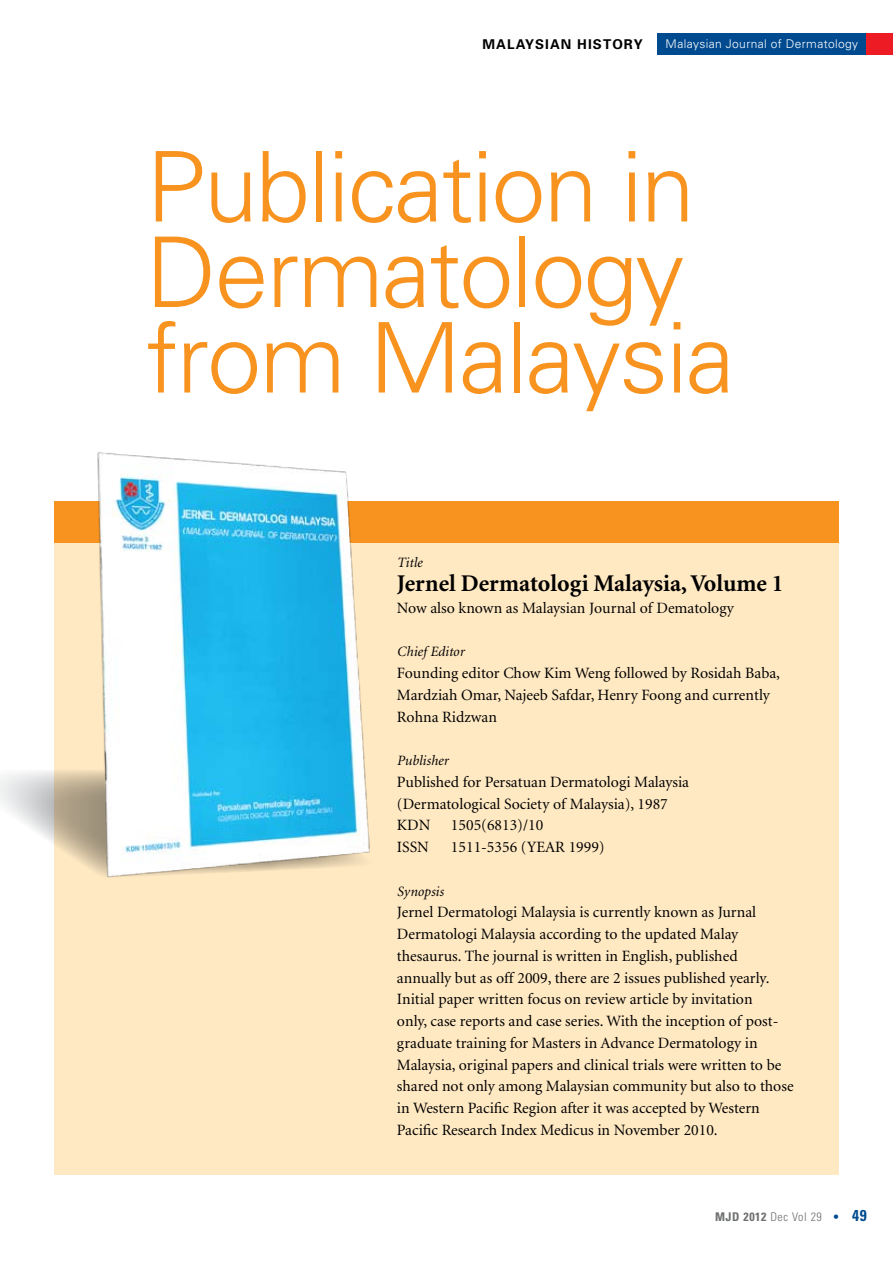
<style>
.page{position:relative;width:893px;height:1263px;background:#fff}
.page>*{position:absolute;margin:0;border:0;box-sizing:border-box;transform-origin:0 0}
.t1{font:300 97.5px/85.5px "Univers";letter-spacing:-.02em;color:#f7931e}
.t2{font:700 24px "Minion";color:#000}
.t3{font:15.75px/21.8px "Minion";color:#000}
.t4{font:italic 14.25px "Minion";color:#000}
.t5{font:700 13.5px "Univers";letter-spacing:.08em;color:#000}
.t6{font:300 12px "Univers";letter-spacing:.03em;color:#fff}
.t7{font:300 condensed 12px "Univers";letter-spacing:.05em;color:#6d6f71}
.s1{font-weight:700}
.s2{color:#004a8f}
.s3{font-weight:700;font-size:15.75px;color:#004a8f}
</style>
<div class="page">
<div style="left:657px;top:33px;width:209px;height:21px;background:#004a8f"></div>
<div style="left:866px;top:33px;width:27px;height:21px;background:#ed1c24"></div>
<div style="left:54px;top:535px;width:785px;height:640px;background:#ffe9c3"></div>
<div style="left:54px;top:502px;width:785px;height:41px;background:#f7931e"></div>
<svg style="left:0;top:771px;width:52px;height:71px"></svg>
<img style="left:52px;top:452px;width:360px;height:426px">
<p class="t5" style="left:482px;top:35px;width:162px">MALAYSIAN HISTORY</p>
<p class="t6" style="left:666px;top:36px;width:194px">Malaysian Journal of Dermatology</p>
<h1 class="t1" style="left:146px;top:141px;width:590px">Publication in<br>Dermatology from Malaysia</h1>
<p class="t4" style="left:397px;top:555px;width:27px">Title</p>
<h2 class="t2" style="left:397px;top:571px;width:388px">Jernel Dermatologi Malaysia, Volume 1</h2>
<p class="t3" style="left:397px;top:597px;width:338px">Now also known as Malaysian Journal of Dematology</p>
<p class="t4" style="left:397px;top:645px;width:69px">Chief Editor</p>
<p class="t3" style="left:397px;top:663px;width:385px">Founding editor Chow Kim Weng followed by Rosidah Baba,<br>Mardziah Omar, Najeeb Safdar, Henry Foong and currently<br>Rohna Ridzwan</p>
<p class="t4" style="left:397px;top:753px;width:53px">Publisher</p>
<p class="t3" style="left:397px;top:771px;width:294px">Published for Persatuan Dermatologi Malaysia (Dermatological Society of Malaysia), 1987<br>KDN</p>
<p class="t3" style="left:451px;top:815px;width:94px">1505(6813)/10</p>
<p class="t3" style="left:397px;top:837px;width:33px">ISSN</p>
<p class="t3" style="left:451px;top:837px;width:155px">1511-5356 (YEAR 1999)</p>
<p class="t4" style="left:397px;top:884px;width:48px">Synopsis</p>
<p class="t3" style="left:397px;top:902px;width:398px">Jernel Dermatologi Malaysia is currently known as Jurnal Dermatologi Malaysia according to the updated Malay thesaurus. The journal is written in English, published annually but as off 2009, there are 2 issues published yearly.<br>Initial paper written focus on review article by invitation<br>only, case reports and case series. With the inception of post&shy;graduate training for Masters in Advance Dermatology in Malaysia, original papers and clinical trials were written to be shared not only among Malaysian community but also to those in Western Pacific Region after it was accepted by Western Pacific Research Index Medicus in November 2010.</p>
<p class="t7" style="left:715px;top:1210px;width:153px"><span class="s1">MJD 2012</span> Dec Vol 29 <span class="s2">•</span> <span class="s3">49</span></p>
</div>
